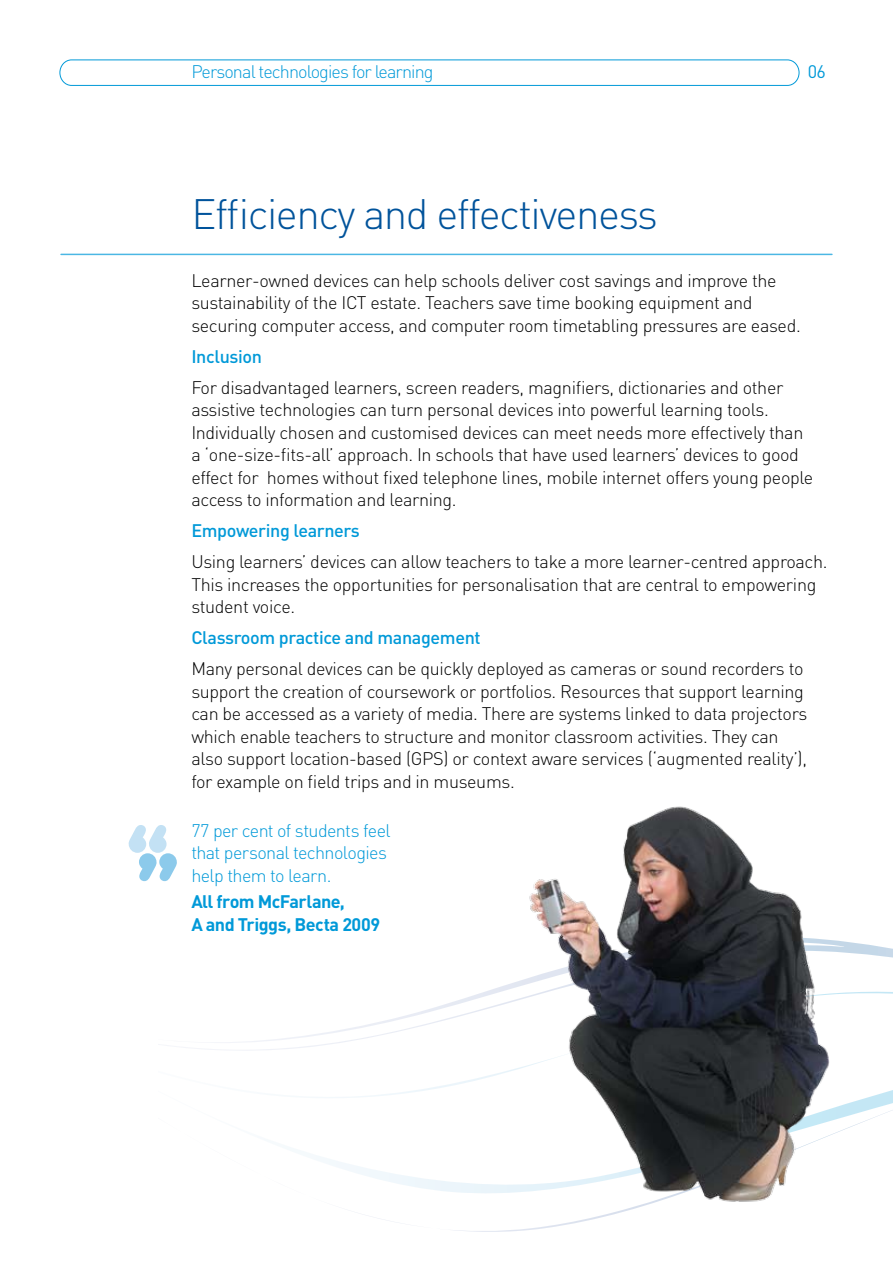
<style>
.page{position:relative;width:893px;height:1263px;background:#fff}
.page>*{position:absolute;margin:0;border:0;box-sizing:border-box;transform-origin:0 0}
.t1{font:300 42px "DIN";letter-spacing:-.035em;color:#00539b}
.t2{font:300 18px/22.5px "DIN";letter-spacing:-.02em;color:#000}
.t3{font:300 18px/22.5px "DIN";letter-spacing:-.04em;color:#0099d8}
.t4{font:500 18px "DIN";letter-spacing:-.02em;color:#0099d8}
.t5{font:700 18px/22.5px "DIN";letter-spacing:-.03em;color:#0099d8}
.t6{font:18px "DIN";color:#0099d8}
</style>
<div class="page">
<div style="left:60px;top:60px;width:739px;height:26px;border:1px solid #0099d8;border-radius:12px"></div>
<hr style="left:61px;top:254px;width:771px;height:1px;background:#4bb7e4">
<svg style="left:129px;top:825px;width:48px;height:56px"></svg>
<svg style="left:185px;top:941px;width:708px;height:291px"></svg>
<img style="left:514px;top:806px;width:329px;height:414px">
<p class="t3" style="left:191px;top:60px;width:244px">Personal technologies for learning</p>
<p class="t6" style="left:808px;top:61px;width:19px">06</p>
<h1 class="t1" style="left:191px;top:188px;width:468px">Efficiency and effectiveness</h1>
<p class="t2" style="left:191px;top:269px;width:611px">Learner-owned devices can help schools deliver cost savings and improve the sustainability of the ICT estate. Teachers save time booking equipment and securing computer access, and computer room timetabling pressures are eased.</p>
<h3 class="t4" style="left:191px;top:345px;width:72px">Inclusion</h3>
<p class="t2" style="left:191px;top:376px;width:623px">For disadvantaged learners, screen readers, magnifiers, dictionaries and other assistive technologies can turn personal devices into powerful learning tools.<br>Individually chosen and customised devices can meet needs more effectively than a ‘one-size-fits-all’ approach. In schools that have used learners’ devices to good effect for homes without fixed telephone lines, mobile internet offers young people access to information and learning.</p>
<h3 class="t4" style="left:191px;top:519px;width:170px">Empowering learners</h3>
<p class="t2" style="left:191px;top:550px;width:638px">Using learners’ devices can allow teachers to take a more learner-centred approach.<br>This increases the opportunities for personalisation that are central to empowering student voice.</p>
<h3 class="t4" style="left:191px;top:626px;width:291px">Classroom practice and management</h3>
<p class="t2" style="left:191px;top:657px;width:617px">Many personal devices can be quickly deployed as cameras or sound recorders to support the creation of coursework or portfolios. Resources that support learning can be accessed as a variety of media. There are systems linked to data projectors which enable teachers to structure and monitor classroom activities. They can also support location-based (GPS) or context aware services (‘augmented reality’), for example on field trips and in museums.</p>
<p class="t3" style="left:191px;top:819px;width:201px">77 per cent of students feel that personal technologies help them to learn.</p>
<p class="t5" style="left:191px;top:890px;width:190px">All from McFarlane,<br>A and Triggs, Becta 2009</p>
</div>
